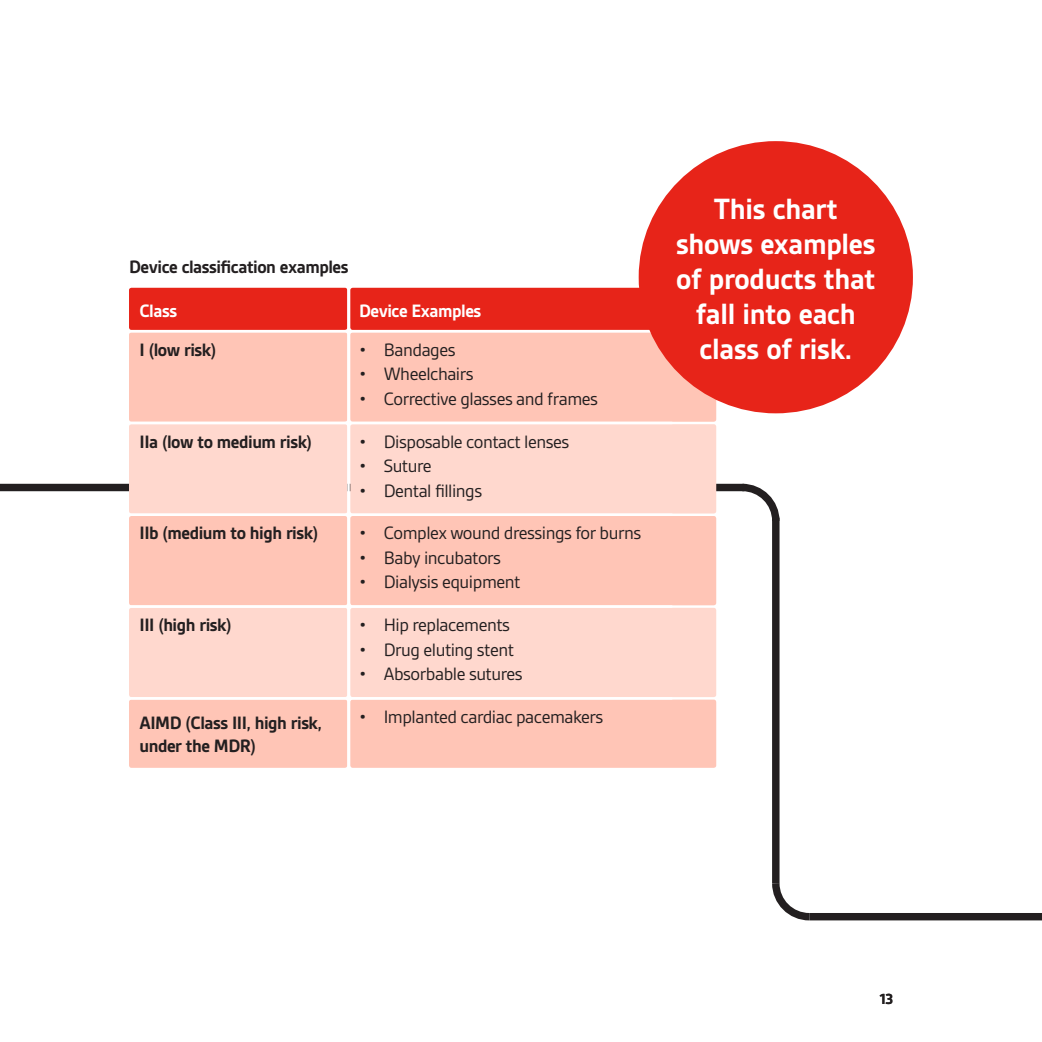
<style>
.page{position:relative;width:1042px;height:1042px;background:#fff}
.page>*{position:absolute;margin:0;border:0;box-sizing:border-box;transform-origin:0 0}
.Copy{font:700 31.5px/35px "Gesta";letter-spacing:-.01em;color:#fff;text-align:center}
.Copy-2{font:19.25px "Gesta";letter-spacing:-.025em;color:#231f20}
.Copy-3{font:700 19.25px/23.1px "Gesta";letter-spacing:-.025em;color:#231f20}
.Copy-4{font:700 19.25px "Gesta";letter-spacing:-.025em;color:#fff}
.t1{font:700 15.75px "Gesta";color:#231f20}
</style>
<div class="page">
<svg style="left:772px;top:876px;width:45px;height:45px"></svg>
<div style="left:772px;top:518px;width:7px;height:365px;background:#231f20"></div>
<div style="left:809px;top:913px;width:233px;height:7px;background:#231f20"></div>
<div style="left:0;top:484px;width:744px;height:7px;background:#231f20"></div>
<div style="left:129px;top:288px;width:218px;height:42px;background:#e72419;border-radius:2px"></div>
<div style="left:129px;top:332px;width:218px;height:90px;background:#ffc5b6;border-radius:2px"></div>
<div style="left:129px;top:424px;width:218px;height:89px;background:#ffd8ce;border-radius:2px"></div>
<div style="left:129px;top:516px;width:218px;height:89px;background:#ffc5b6;border-radius:2px"></div>
<div style="left:129px;top:608px;width:218px;height:89px;background:#ffd8ce;border-radius:2px"></div>
<div style="left:129px;top:699px;width:218px;height:69px;background:#ffc5b6;border-radius:2px"></div>
<div style="left:350px;top:288px;width:366px;height:42px;background:#e72419;border-radius:2px"></div>
<div style="left:350px;top:332px;width:366px;height:90px;background:#ffc5b6;border-radius:2px"></div>
<div style="left:350px;top:424px;width:366px;height:89px;background:#ffd8ce;border-radius:2px"></div>
<div style="left:350px;top:516px;width:366px;height:89px;background:#ffc5b6;border-radius:2px"></div>
<div style="left:350px;top:608px;width:366px;height:89px;background:#ffd8ce;border-radius:2px"></div>
<div style="left:350px;top:699px;width:366px;height:69px;background:#ffc5b6;border-radius:2px"></div>
<hr style="left:347px;top:424px;width:3px;height:89px;background:#fff">
<div style="left:639px;top:141px;width:274px;height:272px;background:#e72419;border-radius:50%"></div>
<svg style="left:735px;top:483px;width:45px;height:45px"></svg>
<p class="Copy-3" style="left:129px;top:255px;width:221px">Device classification examples</p>
<p class="Copy-4" style="left:139px;top:299px;width:39px">Class</p>
<p class="Copy-4" style="left:359px;top:299px;width:124px">Device Examples</p>
<p class="Copy-3" style="left:139px;top:338px;width:78px">I (low risk)</p>
<p class="Copy-2" style="left:359px;top:339px;width:98px">• Bandages</p>
<p class="Copy-2" style="left:359px;top:363px;width:116px">• Wheelchairs</p>
<p class="Copy-2" style="left:359px;top:388px;width:240px">• Corrective glasses and frames</p>
<p class="Copy-3" style="left:139px;top:430px;width:174px">IIa (low to medium risk)</p>
<p class="Copy-2" style="left:359px;top:430px;width:212px">• Disposable contact lenses</p>
<p class="Copy-2" style="left:359px;top:455px;width:74px">• Suture</p>
<p class="Copy-2" style="left:359px;top:479px;width:125px">• Dental fillings</p>
<p class="Copy-3" style="left:139px;top:521px;width:180px">IIb (medium to high risk)</p>
<p class="Copy-2" style="left:359px;top:522px;width:284px">• Complex wound dressings for burns</p>
<p class="Copy-2" style="left:359px;top:547px;width:143px">• Baby incubators</p>
<p class="Copy-2" style="left:359px;top:571px;width:163px">• Dialysis equipment</p>
<p class="Copy-3" style="left:139px;top:613px;width:94px">III (high risk)</p>
<p class="Copy-2" style="left:359px;top:614px;width:152px">• Hip replacements</p>
<p class="Copy-2" style="left:359px;top:638px;width:156px">• Drug eluting stent</p>
<p class="Copy-2" style="left:359px;top:663px;width:165px">• Absorbable sutures</p>
<p class="Copy-3" style="left:139px;top:711px;width:184px">AIMD (Class III, high risk, under the MDR)</p>
<p class="Copy-2" style="left:359px;top:706px;width:246px">• Implanted cardiac pacemakers</p>
<p class="Copy" style="left:676px;top:191px;width:201px">This chart shows examples of products that</p>
<p class="Copy" style="left:695px;top:296px;width:162px;text-align:left">fall into each class of risk.</p>
<p class="t1" style="left:880px;top:990px;width:15px">13</p>
</div>
